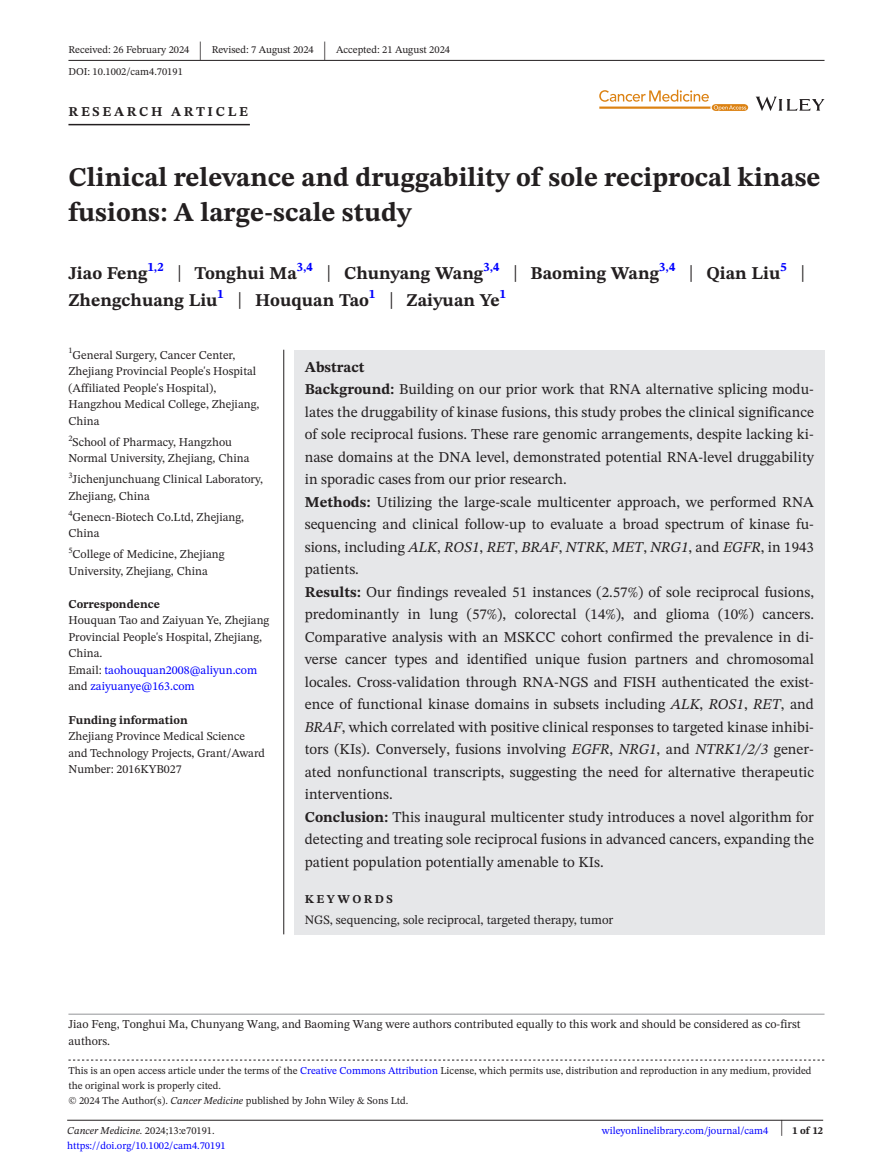
<style>
.page{position:relative;width:893px;height:1174px;background:#fff}
.page>*{position:absolute;margin:0;border:0;box-sizing:border-box;transform-origin:0 0}
.t1{font:700 27px/34.5px "STIX Two Text";color:#231f20}
.t2{font:25.65px "STIX Two Text";color:#231f20;scale:.49 1}
.t3{font:700 18px/27px "STIX Two Text";color:#231f20}
.t4{font:15px/22.5px "STIX Two Text";color:#231f20}
.t5{font:700 13.5px "STIX Two Text";letter-spacing:.2em;color:#231f20}
.t6{font:12.75px "STIX Two Text";color:#231f20}
.t7{font:12px/16.5px "STIX Two Text";color:#231f20}
.t8{font:700 12px "STIX Two Text";color:#231f20}
.t9{font:700 12px "STIX Two Text";letter-spacing:.2em;color:#231f20}
.t10{font:10.5px/15px "STIX Two Text";color:#231f20}
.t11{font:10.5px "STIX Two Text";color:#00f}
.t12{font:italic 10.5px "STIX Two Text";color:#231f20}
.t13{font:700 10.5px "STIX Two Text";color:#231f20}
.s1{font-weight:400;font-size:23.4px}
.s2{color:#00f}
.s3{font-weight:700}
.s4{font-style:italic}
.s5{font-style:normal}
.s6{font-weight:400;font-size:22.2px}
</style>
<div class="page">
<hr style="left:67px;top:1119px;width:756px;height:1px;background:#231f20">
<svg style="left:756px;top:97px;width:68px;height:14px"></svg>
<svg style="left:599px;top:90px;width:149px;height:21px"></svg>
<hr style="left:68px;top:60px;width:756px;height:1px;background:#231f20">
<hr style="left:68px;top:124px;width:182px;height:1px;background:#231f20">
<svg style="left:68px;top:1059px;width:756px;height:1px"></svg>
<hr style="left:68px;top:1013px;width:756px;height:1px;background:#939598">
<div style="left:294px;top:350px;width:530px;height:584px;background:#e6e7e9"></div>
<hr style="left:283px;top:350px;width:1px;height:584px;background:#231f20">
<p class="t10" style="left:68px;top:42px;width:123px">Received: 26 February 2024</p>
<h2 class="t2" style="left:199px;top:32px;width:8px">|</h2>
<p class="t10" style="left:212px;top:42px;width:104px">Revised: 7 August 2024</p>
<h2 class="t2" style="left:323px;top:32px;width:8px">|</h2>
<p class="t10" style="left:336px;top:42px;width:116px">Accepted: 21 August 2024</p>
<p class="t10" style="left:68px;top:64px;width:116px">DOI: 10.1002/cam4.70191</p>
<p class="t5" style="left:68px;top:101px;width:181px">RESEARCH ARTICLE</p>
<h1 class="t1" style="left:68px;top:161px;width:753px">Clinical relevance and druggability of sole reciprocal kinase fusions: A large-scale study</h1>
<p class="t3" style="left:68px;top:260px;width:738px">Jiao Feng<sup>1,2</sup> <span class="s1">|</span> Tonghui Ma<sup>3,4</sup> <span class="s1">|</span> Chunyang Wang<sup>3,4</sup> <span class="s1">|</span> Baoming Wang<sup>3,4</sup> <span class="s1">|</span> Qian Liu<sup>5</sup> <span class="s1">|<br></span>Zhengchuang Liu<sup>1</sup> <span class="s1">|</span> Houquan Tao<sup>1</sup> <span class="s1">|</span> Zaiyuan Ye<sup>1</sup></p>
<p class="t7" style="left:68px;top:346px;width:192px"><sup>1</sup>General Surgery, Cancer Center,<br>Zhejiang Provincial People's Hospital (Affiliated People's Hospital),<br>Hangzhou Medical College, Zhejiang,<br>China</p>
<p class="t7" style="left:68px;top:433px;width:182px"><sup>2</sup>School of Pharmacy, Hangzhou<br>Normal University, Zhejiang, China</p>
<p class="t7" style="left:68px;top:471px;width:196px"><sup>3</sup>Jichenjunchuang Clinical Laboratory,<br>Zhejiang, China</p>
<p class="t7" style="left:68px;top:508px;width:177px"><sup>4</sup>Genecn-Biotech Co.Ltd, Zhejiang,<br>China</p>
<p class="t7" style="left:68px;top:546px;width:158px"><sup>5</sup>College of Medicine, Zhejiang<br>University, Zhejiang, China</p>
<p class="t8" style="left:68px;top:595px;width:93px">Correspondence</p>
<p class="t7" style="left:68px;top:612px;width:202px">Houquan Tao and Zaiyuan Ye, Zhejiang<br>Provincial People's Hospital, Zhejiang,<br>China.<br>Email: <span class="s2">taohouquan2008@aliyun.com </span>and <span class="s2">zaiyuanye@163.com</span></p>
<p class="t8" style="left:68px;top:711px;width:121px">Funding information</p>
<p class="t7" style="left:68px;top:727px;width:198px">Zhejiang Province Medical Science and Technology Projects, Grant/Award<br>Number: 2016KYB027</p>
<p class="t4" style="left:305px;top:355px;width:511px"><span class="s3">Abstract<br>Background:</span> Building on our prior work that RNA alternative splicing modu&shy;lates the druggability of kinase fusions, this study probes the clinical significance of sole reciprocal fusions. These rare genomic arrangements, despite lacking ki&shy;nase domains at the DNA level, demonstrated potential RNA-level druggability in sporadic cases from our prior research.<br><span class="s3">Methods:</span> Utilizing the large-scale multicenter approach, we performed RNA sequencing and clinical follow-up to evaluate a broad spectrum of kinase fu&shy;sions, including <span class="s4">ALK</span>, <span class="s4">ROS1</span>, <span class="s4">RET</span>, <span class="s4">BRAF</span>, <span class="s4">NTRK</span>, <span class="s4">MET</span>, <span class="s4">NRG1</span>, and <span class="s4">EGFR</span>, in 1943 patients.<br><span class="s3">Results:</span> Our findings revealed 51 instances (2.57%) of sole reciprocal fusions, predominantly in lung (57%), colorectal (14%), and glioma (10%) cancers.<br>Comparative analysis with an MSKCC cohort confirmed the prevalence in di&shy;verse cancer types and identified unique fusion partners and chromosomal locales. Cross-validation through RNA-NGS and FISH authenticated the exist&shy;ence of functional kinase domains in subsets including <span class="s4">ALK</span>, <span class="s4">ROS1</span>, <span class="s4">RET</span>, and <span class="s4">BRAF</span>, which correlated with positive clinical responses to targeted kinase inhibi&shy;tors (KIs). Conversely, fusions involving <span class="s4">EGFR</span>, <span class="s4">NRG1</span>, and <span class="s4">NTRK1/2/3</span> gener&shy;ated nonfunctional transcripts, suggesting the need for alternative therapeutic interventions.<br><span class="s3">Conclusion:</span> This inaugural multicenter study introduces a novel algorithm for detecting and treating sole reciprocal fusions in advanced cancers, expanding the patient population potentially amenable to KIs.</p>
<p class="t9" style="left:305px;top:890px;width:90px">KEYWORDS</p>
<p class="t6" style="left:305px;top:910px;width:310px">NGS, sequencing, sole reciprocal, targeted therapy, tumor</p>
<p class="t7" style="left:68px;top:1015px;width:734px">Jiao Feng, Tonghui Ma, Chunyang Wang, and Baoming Wang were authors contributed equally to this work and should be considered as co-first authors.</p>
<p class="t10" style="left:68px;top:1063px;width:745px">This is an open access article under the terms of the <span class="s2">Creative Commons Attribution</span> License, which permits use, distribution and reproduction in any medium, provided the original work is properly cited.<br>© 2024 The Author(s). <span class="s4">Cancer Medicine</span> published by John Wiley &amp; Sons Ltd.</p>
<p class="t12" style="left:67px;top:1123px;width:149px">Cancer Medicine. <span class="s5">2024;13:e70191.</span></p>
<p class="t13" style="left:780px;top:1123px;width:45px"><span class="s6">|</span> 1 of 12</p>
<p class="t11" style="left:67px;top:1138px;width:160px">https://doi.org/10.1002/cam4.70191</p>
<p class="t11" style="left:602px;top:1123px;width:168px">wileyonlinelibrary.com/journal/cam4</p>
</div>
